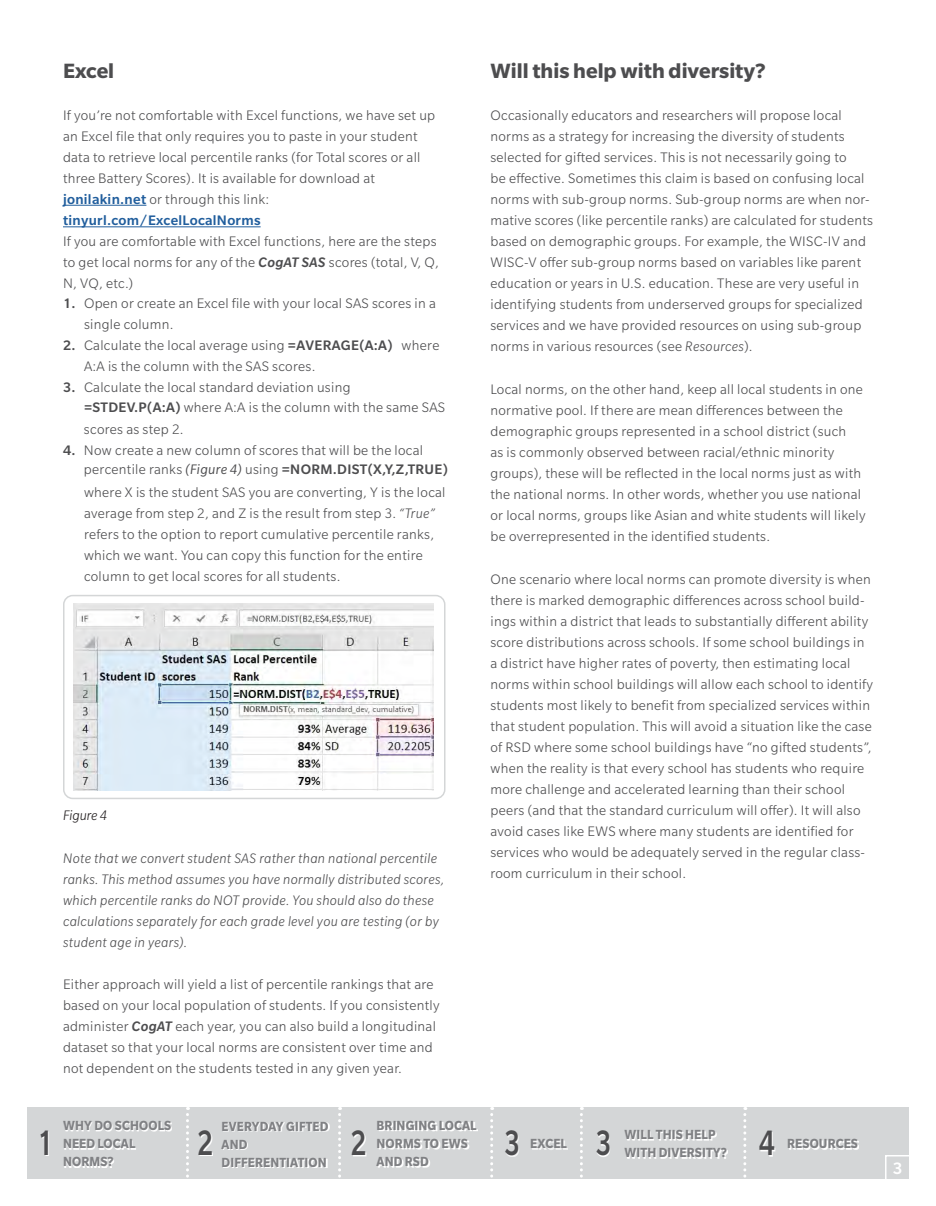
<style>
.page{position:relative;width:936px;height:1206px;background:#fff}
.page>*{position:absolute;margin:0;border:0;box-sizing:border-box;transform-origin:0 0}
.t1{font:500 38.4px "Slate Pro";color:#4d4d4f;scale:.75 1}
.t2{font:700 22.5px "Slate Pro";color:#4d4d4f}
.t3{font:500 18px "Slate Pro";color:#fff}
.Paragraph_plain{font:300 15px/21px "Slate Pro";letter-spacing:.02em;color:#4d4d4f}
.Paragraph_plain-2{font:italic 300 15px/21px "Slate Pro";letter-spacing:.02em;color:#4d4d4f}
.Paragraph_plain-3{font:500 15px "Slate Pro";letter-spacing:.02em;color:#215e9d}
.t4{font:italic 300 15px "Slate Pro";color:#231f20}
.t5{font:700 14.4px/18px "Slate Pro";letter-spacing:.01em;color:#808184;scale:.92 1}
.s1{font-weight:500;color:#215e9d}
.s2{font-weight:500;font-style:italic}
.s3{font-weight:500}
.s4{font-weight:400;font-style:italic}
.s5{font-style:italic}
</style>
<div class="page">
<div style="left:27px;top:1107px;width:882px;height:72px;background:#d4d6d7"></div>
<div style="left:885px;top:1155px;width:26px;height:25px;border:2px solid #fff"></div>
<hr style="left:63px;top:205px;width:83px;height:1px;background:#215e9d">
<hr style="left:63px;top:226px;width:198px;height:1px;background:#215e9d">
<img style="left:74px;top:604px;width:360px;height:186px">
<div style="left:63px;top:595px;width:383px;height:204px;border:2px solid #d4d6d7;border-radius:9px"></div>
<svg style="left:64px;top:1122px;width:108px;height:46px"></svg>
<svg style="left:42px;top:1131px;width:7px;height:25px"></svg>
<svg style="left:223px;top:1122px;width:106px;height:46px"></svg>
<svg style="left:200px;top:1132px;width:13px;height:24px"></svg>
<svg style="left:353px;top:1122px;width:125px;height:46px"></svg>
<div style="left:507px;top:1132px;width:61px;height:25px;background:#fff;opacity:.75"></div>
<svg style="left:761px;top:1132px;width:98px;height:24px"></svg>
<svg style="left:598px;top:1131px;width:130px;height:28px"></svg>
<svg style="left:186px;top:1107px;width:3px;height:71px"></svg>
<svg style="left:338px;top:1107px;width:3px;height:71px"></svg>
<svg style="left:490px;top:1107px;width:3px;height:71px"></svg>
<svg style="left:580px;top:1107px;width:3px;height:71px"></svg>
<svg style="left:743px;top:1107px;width:3px;height:71px"></svg>
<p class="t2" style="left:63px;top:58px;width:53px">Excel</p>
<p class="Paragraph_plain" style="left:63px;top:104px;width:374px">If you’re not comfortable with Excel functions, we have set up an Excel file that only requires you to paste in your student data to retrieve local percentile ranks (for Total scores or all three Battery Scores). It is available for download at</p>
<p class="Paragraph_plain" style="left:63px;top:188px;width:208px"><span class="s1">jonilakin.net</span> or through this link:</p>
<p class="Paragraph_plain-3" style="left:63px;top:212px;width:199px">tinyurl.com/ExcelLocalNorms</p>
<p class="Paragraph_plain" style="left:63px;top:231px;width:377px">If you are comfortable with Excel functions, here are the steps to get local norms for any of the <span class="s2">CogAT SAS</span> scores (total, V, Q,<br>N, VQ, etc.)</p>
<p class="Paragraph_plain" style="left:84px;top:293px;width:353px;text-indent:-21px"><span class="s3">1.</span> Open or create an Excel file with your local SAS scores in a single column.</p>
<p class="Paragraph_plain" style="left:84px;top:335px;width:357px;text-indent:-21px"><span class="s3">2.</span> Calculate the local average using <span class="s3">=AVERAGE(A:A)</span> where<br>A:A is the column with the SAS scores.</p>
<p class="Paragraph_plain" style="left:84px;top:377px;width:363px;line-height:19.8px;text-indent:-21px"><span class="s3">3.</span> Calculate the local standard deviation using <span class="s3">=STDEV.P(A:A)</span> where A:A is the column with the same SAS</p>
<p class="Paragraph_plain" style="left:84px;top:419px;width:101px">scores as step 2.</p>
<p class="Paragraph_plain" style="left:84px;top:441px;width:365px;line-height:18.8px;text-indent:-21px"><span class="s3">4.</span> Now create a new column of scores that will be the local percentile ranks <span class="s4">(Figure 4)</span> using <span class="s3">=NORM.DIST(X,Y,Z,TRUE)</span></p>
<p class="Paragraph_plain" style="left:84px;top:482px;width:363px">where X is the student SAS you are converting, Y is the local average from step 2, and Z is the result from step 3. <span class="s5">“True” </span>refers to the option to report cumulative percentile ranks, which we want. You can copy this function for the entire column to get local scores for all students.</p>
<p class="t4" style="left:63px;top:807px;width:46px">Figure 4</p>
<p class="Paragraph_plain-2" style="left:63px;top:847px;width:383px">Note that we convert student SAS rather than national percentile ranks. This method assumes you have normally distributed scores, which percentile ranks do NOT provide. You should also do these calculations separately for each grade level you are testing (or by student age in years).</p>
<p class="Paragraph_plain" style="left:63px;top:973px;width:378px">Either approach will yield a list of percentile rankings that are based on your local population of students. If you consistently administer <span class="s2">CogAT</span> each year, you can also build a longitudinal dataset so that your local norms are consistent over time and not dependent on the students tested in any given year.</p>
<p class="t2" style="left:490px;top:58px;width:277px">Will this help with diversity?</p>
<p class="Paragraph_plain" style="left:490px;top:105px;width:384px">Occasionally educators and researchers will propose local norms as a strategy for increasing the diversity of students selected for gifted services. This is not necessarily going to<br>be effective. Sometimes this claim is based on confusing local norms with sub-group norms. Sub-group norms are when nor&shy;mative scores (like percentile ranks) are calculated for students based on demographic groups. For example, the WISC-IV and WISC-V offer sub-group norms based on variables like parent education or years in U.S. education. These are very useful in identifying students from underserved groups for specialized services and we have provided resources on using sub-group norms in various resources (see <span class="s5">Resources</span>).</p>
<p class="Paragraph_plain" style="left:490px;top:379px;width:377px">Local norms, on the other hand, keep all local students in one normative pool. If there are mean differences between the demographic groups represented in a school district (such<br>as is commonly observed between racial/ethnic minority groups), these will be reflected in the local norms just as with the national norms. In other words, whether you use national or local norms, groups like Asian and white students will likely be overrepresented in the identified students.</p>
<p class="Paragraph_plain" style="left:490px;top:568px;width:384px">One scenario where local norms can promote diversity is when there is marked demographic differences across school build&shy;ings within a district that leads to substantially different ability score distributions across schools. If some school buildings in a district have higher rates of poverty, then estimating local norms within school buildings will allow each school to identify students most likely to benefit from specialized services within that student population. This will avoid a situation like the case of RSD where some school buildings have “no gifted students”, when the reality is that every school has students who require more challenge and accelerated learning than their school peers (and that the standard curriculum will offer). It will also avoid cases like EWS where many students are identified for services who would be adequately served in the regular class&shy;room curriculum in their school.</p>
<p class="t5" style="left:63px;top:1117px;width:119px">WHY DO SCHOOLS<br>NEED LOCAL<br>NORMS?</p>
<p class="t1" style="left:197px;top:1122px;width:22px">2</p>
<p class="t5" style="left:377px;top:1117px;width:110px">BRINGING LOCAL<br>NORMS TO EWS<br>AND RSD</p>
<p class="t1" style="left:38px;top:1122px;width:22px">1</p>
<p class="t5" style="left:222px;top:1117px;width:118px">EVERYDAY GIFTED<br>AND</p>
<p class="t5" style="left:222px;top:1153px;width:116px">DIFFERENTIATION</p>
<p class="t5" style="left:624px;top:1126px;width:101px">WILL THIS HELP</p>
<p class="t1" style="left:351px;top:1122px;width:22px">2</p>
<p class="t1" style="left:505px;top:1122px;width:22px">3</p>
<p class="t5" style="left:530px;top:1135px;width:41px">EXCEL</p>
<p class="t1" style="left:759px;top:1122px;width:22px">4</p>
<p class="t5" style="left:787px;top:1135px;width:78px">RESOURCES</p>
<p class="t1" style="left:596px;top:1122px;width:22px">3</p>
<p class="t5" style="left:624px;top:1144px;width:113px">WITH DIVERSITY?</p>
<p class="t3" style="left:893px;top:1158px;width:11px">3</p>
</div>
